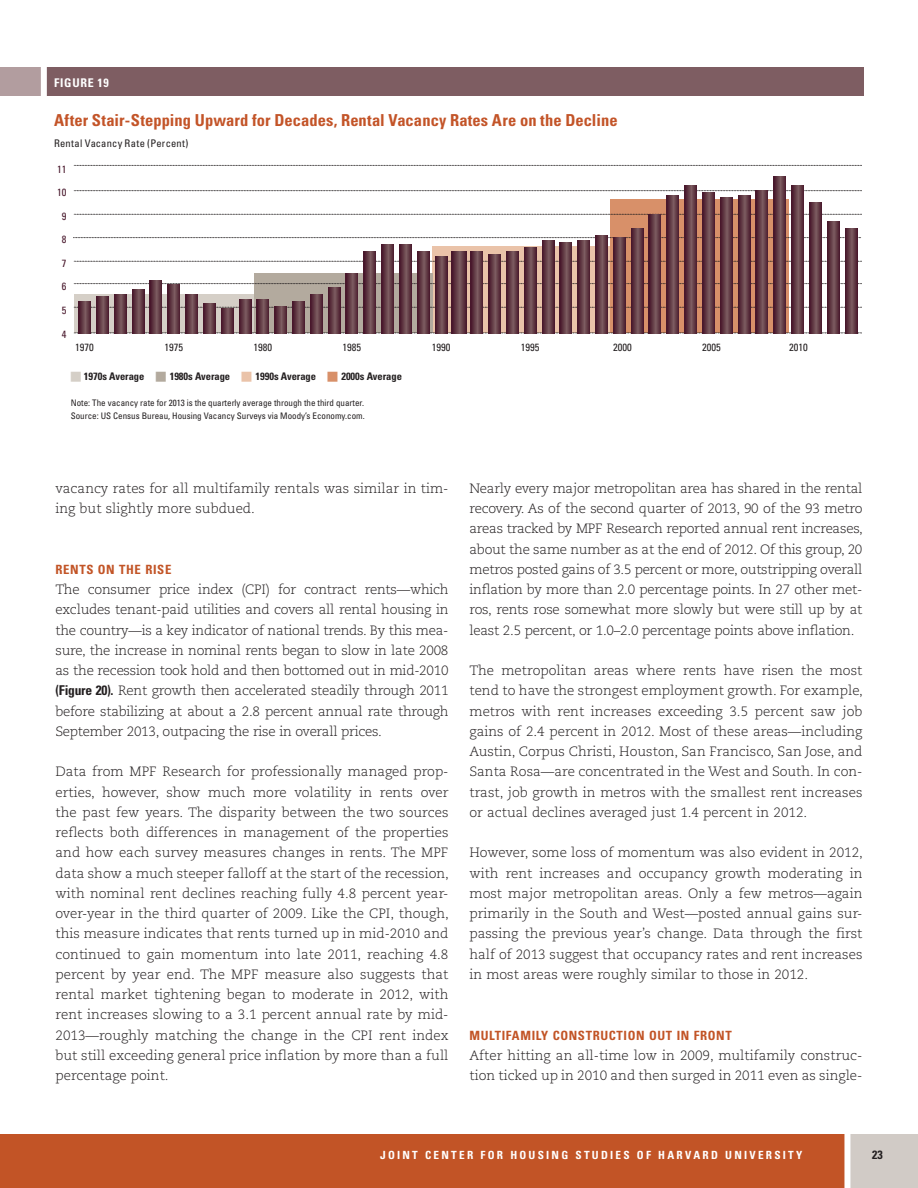
<style>
.page{position:relative;width:918px;height:1188px;background:#fff}
.page>*{position:absolute;margin:0;border:0;box-sizing:border-box;transform-origin:0 0}
.t1{font:700 condensed 16.5px "Univers LT Std";letter-spacing:.005em;color:#c35428}
.body{font:300 13.5px/20.2px "Caecilia LT Std";color:#231f20;text-align:justify}
.Subhead{font:700 condensed 12.75px "Univers LT Std";letter-spacing:.05em;color:#c25426}
.t2{font:700 condensed 12px "Univers LT Std";letter-spacing:.065em;color:#fff}
.t3{font:700 condensed 12px "Univers LT Std";color:#231f20}
.t4{font:700 condensed 11.25px "Univers LT Std";letter-spacing:.2em;color:#fff}
.t5{font:700 condensed 10.5px "Univers LT Std";letter-spacing:-.005em;color:#231f20}
.t6{font:condensed 10.5px "Univers LT Std";color:#231f20}
.t7{font:condensed 10.5px "Univers LT Std";letter-spacing:.02em;color:#231f20}
.t8{font:condensed 10.5px "Univers LT Std";color:#48172b}
.t9{font:condensed 9px/13.5px "Univers LT Std";color:#231f20}
.s1{color:#d5cfc7}
.s2{color:#b3aa9e}
.s3{color:#eac3a9}
.s4{color:#d89069}
.s5{font-family:"Univers LT Std";font-weight:700;font-stretch:condensed}
</style>
<div class="page">
<div style="left:0;top:1134px;width:918px;height:54px;background:#c25426"></div>
<div style="left:846px;top:1134px;width:72px;height:54px;background:#d1cbc6"></div>
<div style="left:844px;top:1129px;width:6px;height:59px;background:#fff"></div>
<svg style="left:74px;top:295px;width:180px;height:38px;background:#bfb2af"></svg>
<svg style="left:432px;top:247px;width:178px;height:86px;background:#caa291"></svg>
<svg style="left:610px;top:200px;width:179px;height:133px;background:#c27e60"></svg>
<div style="left:254px;top:274px;width:178px;height:59px;background:#b3aa9e"></div>
<svg style="left:74px;top:333px;width:788px;height:1px"></svg>
<svg style="left:74px;top:307px;width:788px;height:1px"></svg>
<svg style="left:74px;top:190px;width:788px;height:1px"></svg>
<svg style="left:73px;top:237px;width:788px;height:1px"></svg>
<svg style="left:74px;top:261px;width:788px;height:1px"></svg>
<svg style="left:74px;top:283px;width:788px;height:1px"></svg>
<svg style="left:74px;top:214px;width:788px;height:1px"></svg>
<svg style="left:74px;top:165px;width:788px;height:1px"></svg>
<svg style="left:79px;top:302px;width:12px;height:31px"></svg>
<svg style="left:96px;top:297px;width:12px;height:36px"></svg>
<svg style="left:114px;top:294px;width:12px;height:39px"></svg>
<svg style="left:132px;top:290px;width:12px;height:43px"></svg>
<svg style="left:150px;top:280px;width:12px;height:53px"></svg>
<svg style="left:168px;top:285px;width:12px;height:48px"></svg>
<svg style="left:186px;top:294px;width:12px;height:39px"></svg>
<svg style="left:203px;top:304px;width:12px;height:29px"></svg>
<svg style="left:221px;top:309px;width:12px;height:24px"></svg>
<svg style="left:239px;top:299px;width:12px;height:34px"></svg>
<svg style="left:257px;top:299px;width:12px;height:34px"></svg>
<svg style="left:275px;top:306px;width:12px;height:27px"></svg>
<svg style="left:293px;top:302px;width:12px;height:31px"></svg>
<svg style="left:310px;top:294px;width:12px;height:39px"></svg>
<svg style="left:328px;top:287px;width:12px;height:46px"></svg>
<svg style="left:346px;top:273px;width:12px;height:60px"></svg>
<svg style="left:364px;top:252px;width:12px;height:81px"></svg>
<svg style="left:382px;top:245px;width:12px;height:88px"></svg>
<svg style="left:399px;top:245px;width:12px;height:88px"></svg>
<svg style="left:417px;top:252px;width:12px;height:81px"></svg>
<svg style="left:435px;top:257px;width:12px;height:76px"></svg>
<svg style="left:452px;top:252px;width:14px;height:81px"></svg>
<svg style="left:471px;top:252px;width:12px;height:81px"></svg>
<svg style="left:489px;top:254px;width:12px;height:79px"></svg>
<svg style="left:506px;top:252px;width:12px;height:81px"></svg>
<svg style="left:524px;top:247px;width:12px;height:86px"></svg>
<svg style="left:542px;top:240px;width:12px;height:93px"></svg>
<svg style="left:560px;top:242px;width:12px;height:91px"></svg>
<svg style="left:578px;top:240px;width:12px;height:93px"></svg>
<svg style="left:596px;top:235px;width:12px;height:98px"></svg>
<svg style="left:613px;top:238px;width:12px;height:95px"></svg>
<svg style="left:631px;top:228px;width:12px;height:105px"></svg>
<svg style="left:649px;top:214px;width:12px;height:119px"></svg>
<svg style="left:667px;top:195px;width:12px;height:138px;background:#613945"></svg>
<svg style="left:685px;top:186px;width:12px;height:147px;background:#613945"></svg>
<svg style="left:702px;top:193px;width:12px;height:140px;background:#613944"></svg>
<svg style="left:720px;top:198px;width:12px;height:135px;background:#613944"></svg>
<svg style="left:738px;top:195px;width:12px;height:138px;background:#613944"></svg>
<svg style="left:756px;top:190px;width:12px;height:143px;background:#613944"></svg>
<svg style="left:774px;top:176px;width:12px;height:157px;background:#613945"></svg>
<svg style="left:792px;top:186px;width:12px;height:147px;background:#613945"></svg>
<svg style="left:809px;top:202px;width:12px;height:131px;background:#613944"></svg>
<svg style="left:827px;top:221px;width:12px;height:112px"></svg>
<svg style="left:845px;top:228px;width:12px;height:105px"></svg>
<div style="left:0;top:68px;width:864px;height:28px;background:#7e5d62"></div>
<div style="left:0;top:68px;width:43px;height:28px;background:#b29d9f"></div>
<div style="left:41px;top:68px;width:6px;height:33px;background:#fff"></div>
<p class="t2" style="left:54px;top:75px;width:56px">FIGURE 19</p>
<p class="t1" style="left:54px;top:110px;width:565px">After Stair-Stepping Upward for Decades, Rental Vacancy Rates Are on the Decline</p>
<p class="t7" style="left:54px;top:136px;width:136px">Rental Vacancy Rate (Percent)</p>
<p class="t8" style="left:57px;top:162px;width:11px">11</p>
<p class="t8" style="left:57px;top:186px;width:11px">10</p>
<p class="t8" style="left:62px;top:209px;width:6px">9</p>
<p class="t8" style="left:62px;top:233px;width:6px">8</p>
<p class="t8" style="left:62px;top:256px;width:6px">7</p>
<p class="t8" style="left:62px;top:280px;width:6px">6</p>
<p class="t8" style="left:62px;top:303px;width:6px">5</p>
<p class="t8" style="left:62px;top:328px;width:6px">4</p>
<p class="t6" style="left:75px;top:341px;width:20px">1970</p>
<p class="t6" style="left:164px;top:341px;width:20px">1975</p>
<p class="t6" style="left:254px;top:341px;width:20px">1980</p>
<p class="t6" style="left:343px;top:341px;width:20px">1985</p>
<p class="t6" style="left:432px;top:341px;width:20px">1990</p>
<p class="t6" style="left:521px;top:341px;width:20px">1995</p>
<p class="t6" style="left:613px;top:341px;width:20px">2000</p>
<p class="t6" style="left:702px;top:341px;width:20px">2005</p>
<p class="t6" style="left:789px;top:341px;width:20px">2010</p>
<p class="t5" style="left:71px;top:370px;width:333px"><span class="s1">■</span> 1970s Average <span class="s2">■</span> 1980s Average <span class="s3">■</span> 1990s Average <span class="s4">■</span> 2000s Average</p>
<p class="t9" style="left:71px;top:396px;width:296px">Note: The vacancy rate for 2013 is the quarterly average through the third quarter.<br>Source: US Census Bureau, Housing Vacancy Surveys via Moody’s Economy.com.</p>
<p class="body" style="left:56px;top:478px;width:395px">vacancy rates for all multifamily rentals was similar in tim&shy;ing but slightly more subdued.</p>
<p class="Subhead" style="left:56px;top:561px;width:117px">RENTS ON THE RISE</p>
<p class="body" style="left:56px;top:580px;width:395px">The consumer price index (CPI) for contract rents—which excludes tenant-paid utilities and covers all rental housing in the country—is a key indicator of national trends. By this mea&shy;sure, the increase in nominal rents began to slow in late 2008 as the recession took hold and then bottomed out in mid-2010 <span class="s5">(Figure 20).</span> Rent growth then accelerated steadily through 2011 before stabilizing at about a 2.8 percent annual rate through September 2013, outpacing the rise in overall prices.</p>
<p class="body" style="left:56px;top:762px;width:395px">Data from MPF Research for professionally managed prop&shy;erties, however, show much more volatility in rents over the past few years. The disparity between the two sources reflects both differences in management of the properties and how each survey measures changes in rents. The MPF data show a much steeper falloff at the start of the recession, with nominal rent declines reaching fully 4.8 percent year&shy;over-year in the third quarter of 2009. Like the CPI, though, this measure indicates that rents turned up in mid-2010 and continued to gain momentum into late 2011, reaching 4.8 percent by year end. The MPF measure also suggests that rental market tightening began to moderate in 2012, with rent increases slowing to a 3.1 percent annual rate by mid-2013—roughly matching the change in the CPI rent index but still exceeding general price inflation by more than a full percentage point.</p>
<p class="body" style="left:469px;top:478px;width:395px">Nearly every major metropolitan area has shared in the rental recovery. As of the second quarter of 2013, 90 of the 93 metro areas tracked by MPF Research reported annual rent increases, about the same number as at the end of 2012. Of this group, 20 metros posted gains of 3.5 percent or more, outstripping overall inflation by more than 2.0 percentage points. In 27 other met&shy;ros, rents rose somewhat more slowly but were still up by at least 2.5 percent, or 1.0–2.0 percentage points above inflation.</p>
<p class="body" style="left:469px;top:661px;width:395px">The metropolitan areas where rents have risen the most tend to have the strongest employment growth. For example, metros with rent increases exceeding 3.5 percent saw job gains of 2.4 percent in 2012. Most of these areas—including Austin, Corpus Christi, Houston, San Francisco, San Jose, and Santa Rosa—are concentrated in the West and South. In con&shy;trast, job growth in metros with the smallest rent increases or actual declines averaged just 1.4 percent in 2012.</p>
<p class="body" style="left:469px;top:843px;width:395px">However, some loss of momentum was also evident in 2012, with rent increases and occupancy growth moderating in most major metropolitan areas. Only a few metros—again primarily in the South and West—posted annual gains sur&shy;passing the previous year’s change. Data through the first half of 2013 suggest that occupancy rates and rent increases in most areas were roughly similar to those in 2012.</p>
<p class="Subhead" style="left:469px;top:1027px;width:264px">MULTIFAMILY CONSTRUCTION OUT IN FRONT</p>
<p class="body" style="left:469px;top:1045px;width:395px">After hitting an all-time low in 2009, multifamily construc&shy;tion ticked up in 2010 and then surged in 2011 even as single-</p>
<p class="t4" style="left:380px;top:1148px;width:424px">JOINT CENTER FOR HOUSING STUDIES OF HARVARD UNIVERSITY</p>
<p class="t3" style="left:872px;top:1148px;width:12px">23</p>
</div>
